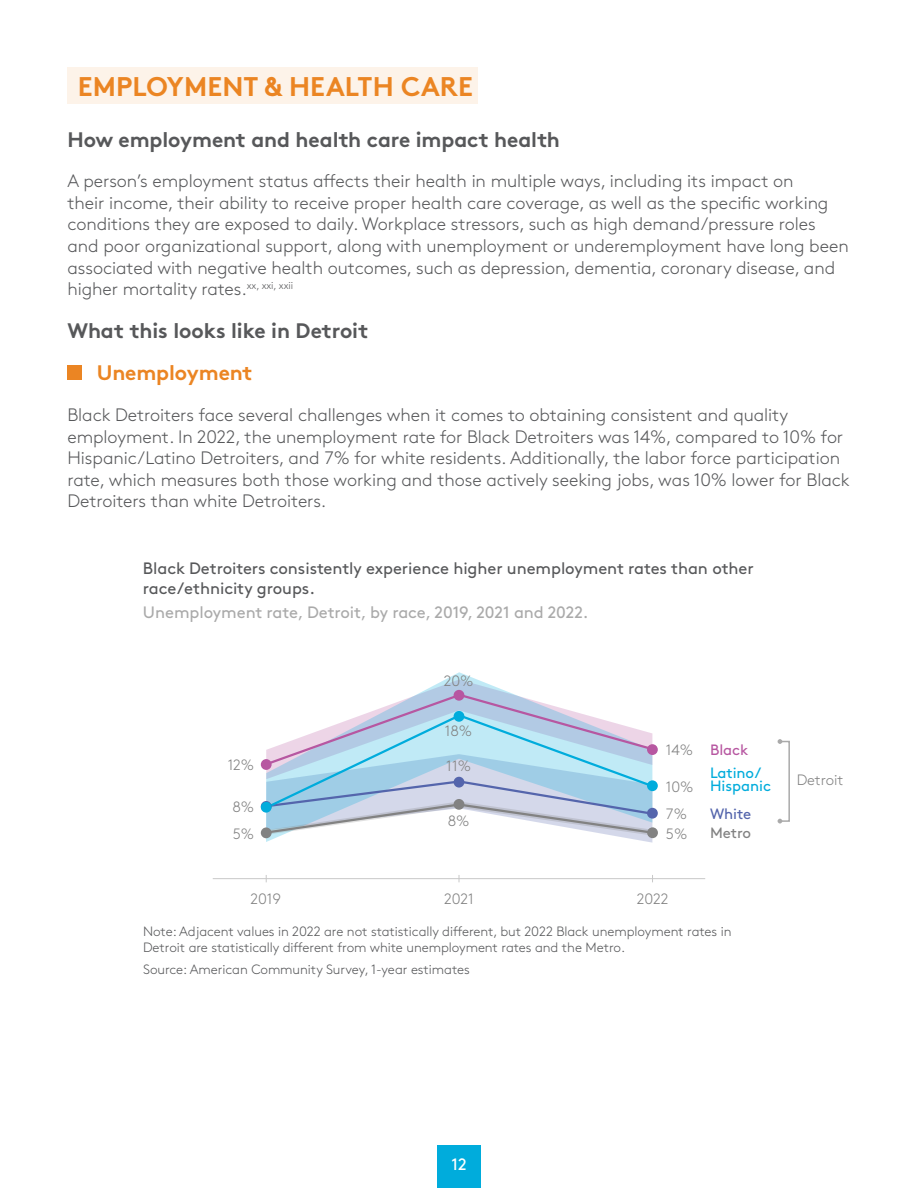
<style>
.page{position:relative;width:918px;height:1188px;background:#fff}
.page>*{position:absolute;margin:0;border:0;box-sizing:border-box;transform-origin:0 0}
.Section_Level_2{font:700 27px "Brown Pro";letter-spacing:.005em;color:#eb8523}
.Section_Level_4{font:700 21px "Brown Pro";letter-spacing:-.005em;color:#57585a}
.Section_Level_3{font:700 21px "Brown Pro";letter-spacing:-.005em;color:#eb8523}
.Body{font:300 18px/21.6px "Brown Pro";letter-spacing:-.005em;color:#57585a}
.Chart_Title{font:16.5px/19.8px "Brown Pro";letter-spacing:-.005em;color:#57585a}
.Chart_Subtitle{font:16.5px "Brown Pro";letter-spacing:-.005em;color:#aaa}
.Page{font:16.5px "Brown Pro";color:#fff}
.Chart_Data{font:300 15px "Brown Pro";letter-spacing:-.005em;color:#828282}
.Chart_Labels{font:15px/13.5px "Brown Pro";letter-spacing:-.005em;color:#00acdc}
.Chart_Labels-2{font:15px "Brown Pro";letter-spacing:-.005em;color:#b757a1}
.Chart_Labels-3{font:15px "Brown Pro";letter-spacing:-.005em;color:#5465ac}
.Chart_Labels-4{font:15px "Brown Pro";letter-spacing:-.005em;color:#828282}
.Chart_Source{font:300 13.5px/16.2px "Brown Pro";letter-spacing:-.005em;color:#57585a}
</style>
<div class="page">
<div style="left:68px;top:68px;width:410px;height:36px;background:#fdf3e9"></div>
<div style="left:437px;top:1145px;width:44px;height:43px;background:#00acdc"></div>
<div style="left:68px;top:365px;width:14px;height:14px;background:#eb8523"></div>
<hr style="left:213px;top:878px;width:492px;height:1px;background:#c8c8c8">
<svg style="left:263px;top:680px;width:391px;height:163px"></svg>
<div style="left:454px;top:777px;width:10px;height:11px;background:#5465ac;border-radius:50%"></div>
<div style="left:647px;top:808px;width:11px;height:11px;background:#5465ac;border-radius:50%"></div>
<div style="left:261px;top:759px;width:11px;height:11px;background:#b757a1;border-radius:50%"></div>
<div style="left:454px;top:690px;width:10px;height:11px;background:#b757a1;border-radius:50%"></div>
<div style="left:647px;top:744px;width:11px;height:11px;background:#b757a1;border-radius:50%"></div>
<div style="left:261px;top:827px;width:11px;height:11px;background:#828282;border-radius:50%"></div>
<div style="left:454px;top:799px;width:10px;height:11px;background:#828282;border-radius:50%"></div>
<div style="left:647px;top:827px;width:11px;height:11px;background:#828282;border-radius:50%"></div>
<div style="left:261px;top:802px;width:11px;height:11px;background:#00acdc;border-radius:50%"></div>
<div style="left:454px;top:711px;width:10px;height:11px;background:#00acdc;border-radius:50%"></div>
<div style="left:647px;top:780px;width:11px;height:11px;background:#00acdc;border-radius:50%"></div>
<div style="left:779px;top:741px;width:11px;height:81px;border:2px solid #aaa"></div>
<svg style="left:778px;top:819px;width:4px;height:4px"></svg>
<svg style="left:778px;top:739px;width:4px;height:5px"></svg>
<p class="Section_Level_2" style="left:78px;top:65px;width:397px">EMPLOYMENT &amp; HEALTH CARE</p>
<p class="Section_Level_4" style="left:68px;top:122px;width:494px">How employment and health care impact health</p>
<p class="Body" style="left:68px;top:169px;width:783px">A person’s employment status affects their health in multiple ways, including its impact on<br>their income, their ability to receive proper health care coverage, as well as the specific working conditions they are exposed to daily. Workplace stressors, such as high demand/pressure roles and poor organizational support, along with unemployment or underemployment have long been associated with negative health outcomes, such as depression, dementia, coronary disease, and higher mortality rates.<sup>xx,</sup> <sup>xxi,</sup> <sup>xxii</sup></p>
<p class="Section_Level_4" style="left:68px;top:313px;width:302px">What this looks like in Detroit</p>
<p class="Section_Level_3" style="left:97px;top:356px;width:157px">Unemployment</p>
<p class="Body" style="left:68px;top:403px;width:784px">Black Detroiters face several challenges when it comes to obtaining consistent and quality employment. In 2022, the unemployment rate for Black Detroiters was 14%, compared to 10% for Hispanic/Latino Detroiters, and 7% for white residents. Additionally, the labor force participation rate, which measures both those working and those actively seeking jobs, was 10% lower for Black Detroiters than white Detroiters.</p>
<p class="Chart_Title" style="left:143px;top:557px;width:612px">Black Detroiters consistently experience higher unemployment rates than other race/ethnicity groups.</p>
<p class="Chart_Subtitle" style="left:143px;top:600px;width:447px">Unemployment rate, Detroit, by race, 2019, 2021 and 2022.</p>
<p class="Chart_Data" style="left:228px;top:754px;width:28px">12%</p>
<p class="Chart_Data" style="left:444px;top:670px;width:31px">20%</p>
<p class="Chart_Data" style="left:445px;top:719px;width:29px">18%</p>
<p class="Chart_Data" style="left:446px;top:755px;width:26px">11%</p>
<p class="Chart_Data" style="left:666px;top:739px;width:29px">14%</p>
<p class="Chart_Data" style="left:666px;top:775px;width:29px">10%</p>
<p class="Chart_Data" style="left:232px;top:796px;width:23px">8%</p>
<p class="Chart_Data" style="left:666px;top:803px;width:23px">7%</p>
<p class="Chart_Data" style="left:448px;top:810px;width:23px">8%</p>
<p class="Chart_Data" style="left:233px;top:822px;width:23px">5%</p>
<p class="Chart_Data" style="left:666px;top:822px;width:23px">5%</p>
<p class="Chart_Labels-2" style="left:710px;top:739px;width:40px">Black</p>
<p class="Chart_Labels" style="left:710px;top:764px;width:62px">Latino/<br>Hispanic</p>
<p class="Chart_Labels-3" style="left:710px;top:802px;width:43px">White</p>
<p class="Chart_Labels-4" style="left:710px;top:822px;width:43px">Metro</p>
<p class="Chart_Data" style="left:251px;top:887px;width:32px">2019</p>
<p class="Chart_Data" style="left:444px;top:887px;width:31px">2021</p>
<p class="Chart_Data" style="left:637px;top:887px;width:33px">2022</p>
<p class="Chart_Source" style="left:143px;top:922px;width:590px">Note: Adjacent values in 2022 are not statistically different, but 2022 Black unemployment rates in<br>Detroit are statistically different from white unemployment rates and the Metro.</p>
<p class="Chart_Source" style="left:143px;top:960px;width:328px">Source: American Community Survey, 1-year estimates</p>
<p class="Chart_Data" style="left:797px;top:769px;width:48px">Detroit</p>
<p class="Page" style="left:451px;top:1152px;width:17px">12</p>
</div>
